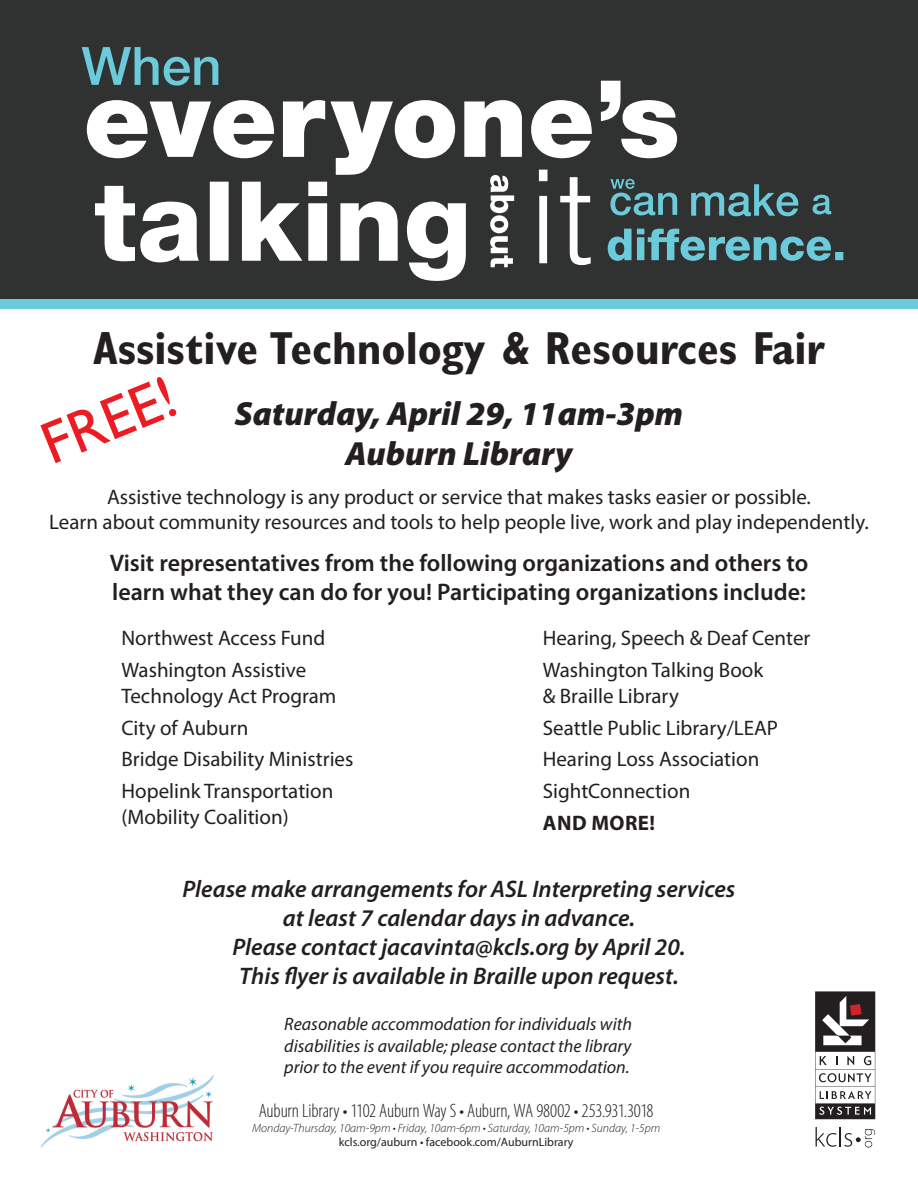
<style>
.page{position:relative;width:918px;height:1188px;background:#fff}
.page>*{position:absolute;margin:0;border:0;box-sizing:border-box;transform-origin:0 0}
.Body_Text{font:59.7px "Gill Sans";color:#ed1c24}
.Body_Text-2{font:700 condensed 46.5px "Gill Sans Std";color:#231f20}
.Location_Date_Time{font:italic 900 33.6px "Myriad Pro";color:#231f20}
.Body_Text-3{font:italic 600 24px/28.8px "Myriad Pro";color:#231f20;text-align:center}
.Body_Text-4{font:600 24px/28.8px "Myriad Pro";color:#231f20}
.Body_Text-5{font:21px/25.2px "Myriad Pro";color:#231f20}
.Body_Text-6{font:700 21px "Myriad Pro";letter-spacing:.02em;color:#231f20}
._8_Library_address{font:300 condensed 19.5px "Myriad Pro";letter-spacing:-.01em;color:#231f20}
._9_Reasonable_Accomo{font:italic 18px/21.6px "Myriad Pro";color:#231f20;text-align:justify}
._8_Library_Hours{font:italic 300 12px "Myriad Pro";color:#231f20}
._8_Library_Hours-2{font:12px "Myriad Pro";color:#231f20}
</style>
<div class="page">
<svg style="left:816px;top:1127px;width:59px;height:21px"></svg>
<svg style="left:815px;top:991px;width:61px;height:129px"></svg>
<svg style="left:815px;top:991px;width:60px;height:128px"></svg>
<div style="left:0;top:298px;width:918px;height:10px;background:#6bcbdb"></div>
<div style="left:0;top:0;width:918px;height:298px;background:#303131"></div>
<svg style="left:95px;top:182px;width:371px;height:99px"></svg>
<svg style="left:490px;top:175px;width:24px;height:92px"></svg>
<svg style="left:539px;top:175px;width:52px;height:90px"></svg>
<svg style="left:87px;top:81px;width:590px;height:94px"></svg>
<svg style="left:82px;top:47px;width:136px;height:39px"></svg>
<svg style="left:610px;top:179px;width:67px;height:36px"></svg>
<svg style="left:691px;top:184px;width:108px;height:32px"></svg>
<svg style="left:813px;top:195px;width:18px;height:19px"></svg>
<svg style="left:608px;top:229px;width:235px;height:32px"></svg>
<img style="left:40px;top:1075px;width:173px;height:72px">
<p class="Body_Text-2" style="left:93px;top:321px;width:733px">Assistive Technology &amp; Resources Fair</p>
<p class="Location_Date_Time" style="left:235px;top:395px;width:450px">Saturday, April 29, 11am-3pm</p>
<p class="Location_Date_Time" style="left:345px;top:435px;width:229px">Auburn Library</p>
<p class="Body_Text-5" style="left:49px;top:484px;width:821px;text-align:center">Assistive technology is any product or service that makes tasks easier or possible.<br>Learn about community resources and tools to help people live, work and play independently.</p>
<p class="Body_Text-4" style="left:110px;top:548px;width:700px">Visit representatives from the following organizations and others to learn what they can do for you! Participating organizations include:</p>
<p class="Body_Text-5" style="left:122px;top:625px;width:205px">Northwest Access Fund</p>
<p class="Body_Text-5" style="left:122px;top:657px;width:216px">Washington Assistive<br>Technology Act Program</p>
<p class="Body_Text-5" style="left:122px;top:715px;width:128px">City of Auburn</p>
<p class="Body_Text-5" style="left:122px;top:747px;width:233px">Bridge Disability Ministries</p>
<p class="Body_Text-5" style="left:122px;top:778px;width:213px">Hopelink Transportation (Mobility Coalition)</p>
<p class="Body_Text" style="left:31px;top:414px;width:142px;rotate:-22deg">FREE!</p>
<p class="Body_Text-5" style="left:543px;top:625px;width:269px">Hearing, Speech &amp; Deaf Center</p>
<p class="Body_Text-5" style="left:543px;top:657px;width:222px">Washington Talking Book &amp; Braille Library</p>
<p class="Body_Text-5" style="left:543px;top:715px;width:237px">Seattle Public Library/LEAP</p>
<p class="Body_Text-5" style="left:543px;top:747px;width:218px">Hearing Loss Association</p>
<p class="Body_Text-5" style="left:543px;top:778px;width:149px">SightConnection</p>
<p class="Body_Text-6" style="left:543px;top:810px;width:113px">AND MORE!</p>
<p class="Body_Text-3" style="left:183px;top:874px;width:554px">Please make arrangements for ASL Interpreting services at least 7 calendar days in advance.<br>Please contact jacavinta@kcls.org by April 20.<br>This flyer is available in Braille upon request.</p>
<p class="_9_Reasonable_Accomo" style="left:284px;top:1013px;width:349px">Reasonable accommodation for individuals with disabilities is available; please contact the library prior to the event if you require accommodation.</p>
<p class="_8_Library_address" style="left:259px;top:1100px;width:396px">Auburn Library • 1102 Auburn Way S • Auburn, WA 98002 • 253.931.3018</p>
<p class="_8_Library_Hours" style="left:252px;top:1121px;width:410px">Monday-Thursday, 10am-9pm • Friday, 10am-6pm • Saturday, 10am-5pm • Sunday, 1-5pm</p>
<p class="_8_Library_Hours-2" style="left:339px;top:1135px;width:236px">kcls.org/auburn • facebook.com/AuburnLibrary</p>
</div>
